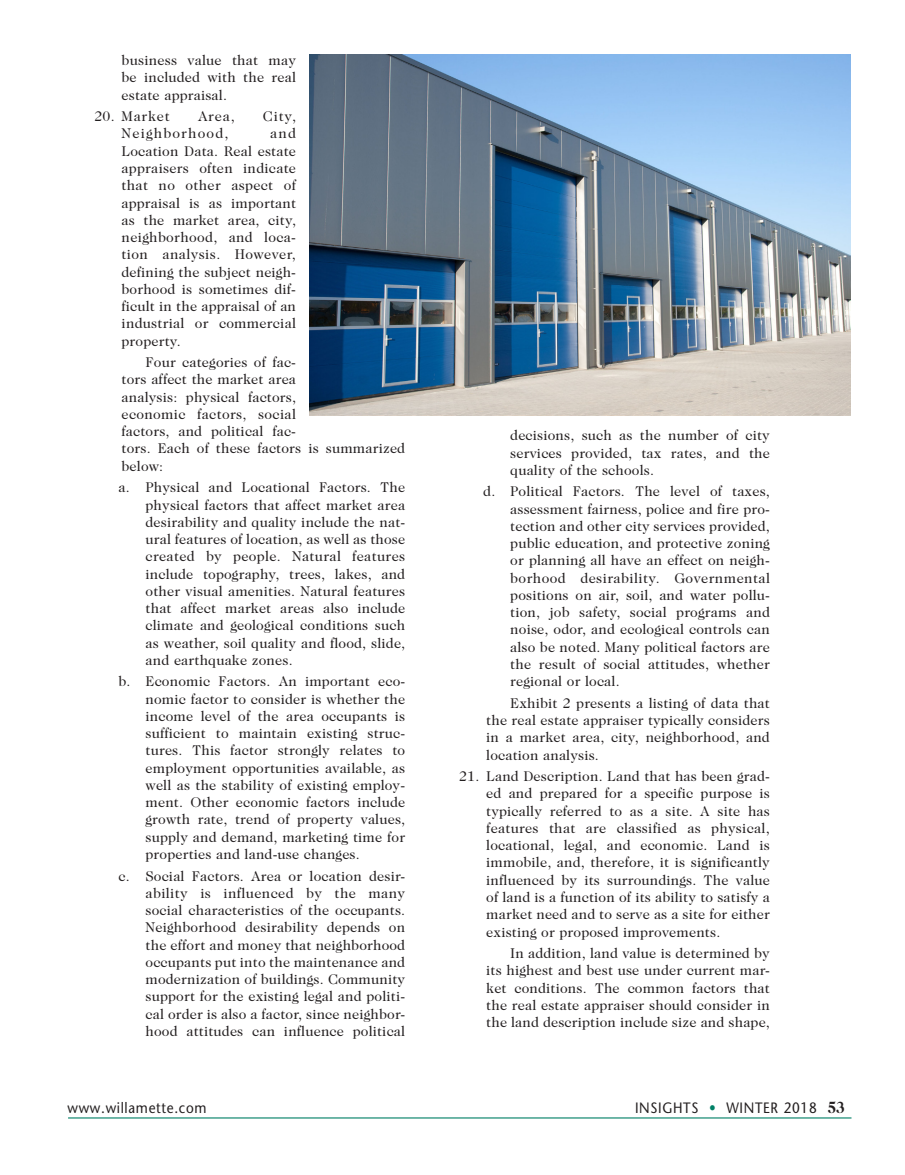
<style>
.page{position:relative;width:905px;height:1175px;background:#fff}
.page>*{position:absolute;margin:0;border:0;box-sizing:border-box;transform-origin:0 0}
.t1{font:15px "Stone Sans";letter-spacing:.05em;color:#231f20;scale:.9 1}
.body_w_bullets{font:14.25px/17.2px "Caslon Two Twenty Four";letter-spacing:.01em;color:#231f20;text-align:justify}
.body_w_bullets-2{font:14.25px "Caslon Two Twenty Four";letter-spacing:.08em;color:#231f20}
.body_w_bullets-3{font:14.25px "Caslon Two Twenty Four";letter-spacing:.055em;color:#231f20}
.s1{color:#008066}
.s2{font-family:"Caslon Two Twenty Four";font-weight:700;font-size:16.5px}
</style>
<div class="page">
<hr style="left:68px;top:1117px;width:783px;height:1px;background:#008066">
<img style="left:309px;top:55px;width:541px;height:361px">
<p class="body_w_bullets" style="left:122px;top:52px;width:176px">business value that may be included with the real estate appraisal.</p>
<p class="body_w_bullets-3" style="left:94px;top:108px;width:77px">20. Market</p>
<p class="body_w_bullets" style="left:198px;top:108px;width:38px">Area,</p>
<p class="body_w_bullets" style="left:263px;top:108px;width:35px">City,</p>
<p class="body_w_bullets-2" style="left:122px;top:125px;width:108px">Neighborhood,</p>
<p class="body_w_bullets" style="left:122px;top:125px;width:176px;text-indent:149px">and Location Data. Real estate appraisers often indicate that no other aspect of appraisal is as important as the market area, city, neighborhood, and loca&shy;tion analysis. However, defining the subject neigh&shy;borhood is sometimes dif&shy;ficult in the appraisal of an industrial or commercial property.</p>
<p class="body_w_bullets" style="left:122px;top:353px;width:285px;text-align:left;text-indent:24px">Four categories of fac-<br>tors affect the market area<br>analysis: physical factors,<br>economic factors, social<br>factors, and political fac-<br>tors. Each of these factors is summarized below:</p>
<p class="body_w_bullets" style="left:146px;top:478px;width:261px;text-indent:-27px">a. Physical and Locational Factors. The physical factors that affect market area desirability and quality include the nat&shy;ural features of location, as well as those created by people. Natural features include topography, trees, lakes, and other visual amenities. Natural features that affect market areas also include climate and geological conditions such as weather, soil quality and flood, slide, and earthquake zones.</p>
<p class="body_w_bullets" style="left:146px;top:673px;width:261px;text-indent:-27px">b. Economic Factors. An important eco&shy;nomic factor to consider is whether the income level of the area occupants is sufficient to maintain existing struc&shy;tures. This factor strongly relates to employment opportunities available, as well as the stability of existing employ&shy;ment. Other economic factors include growth rate, trend of property values, supply and demand, marketing time for properties and land-use changes.</p>
<p class="body_w_bullets" style="left:146px;top:867px;width:261px;text-indent:-27px">c. Social Factors. Area or location desir&shy;ability is influenced by the many social characteristics of the occupants.<br>Neighborhood desirability depends on the effort and money that neighborhood occupants put into the maintenance and modernization of buildings. Community support for the existing legal and politi&shy;cal order is also a factor, since neighbor&shy;hood attitudes can influence political</p>
<p class="body_w_bullets" style="left:510px;top:427px;width:261px">decisions, such as the number of city services provided, tax rates, and the quality of the schools.</p>
<p class="body_w_bullets" style="left:510px;top:483px;width:261px;text-indent:-27px">d. Political Factors. The level of taxes, assessment fairness, police and fire pro&shy;tection and other city services provided, public education, and protective zoning or planning all have an effect on neigh&shy;borhood desirability. Governmental positions on air, soil, and water pollu&shy;tion, job safety, social programs and noise, odor, and ecological controls can also be noted. Many political factors are the result of social attitudes, whether regional or local.</p>
<p class="body_w_bullets" style="left:486px;top:694px;width:285px;text-indent:24px">Exhibit 2 presents a listing of data that the real estate appraiser typically considers in a market area, city, neighborhood, and location analysis.</p>
<p class="body_w_bullets" style="left:486px;top:767px;width:285px;text-indent:-27px">21. Land Description. Land that has been grad&shy;ed and prepared for a specific purpose is typically referred to as a site. A site has features that are classified as physical, locational, legal, and economic. Land is immobile, and, therefore, it is significantly influenced by its surroundings. The value of land is a function of its ability to satisfy a market need and to serve as a site for either existing or proposed improvements.</p>
<p class="body_w_bullets" style="left:486px;top:944px;width:285px;text-indent:24px">In addition, land value is determined by its highest and best use under current mar&shy;ket conditions. The common factors that the real estate appraiser should consider in the land description include size and shape,</p>
<p class="t1" style="left:68px;top:1098px;width:156px">www.willamette. com</p>
<p class="t1" style="left:635px;top:1098px;width:235px">INSIGHTS <span class="s1">•</span> WINTER 2018 <span class="s2">53</span></p>
</div>
